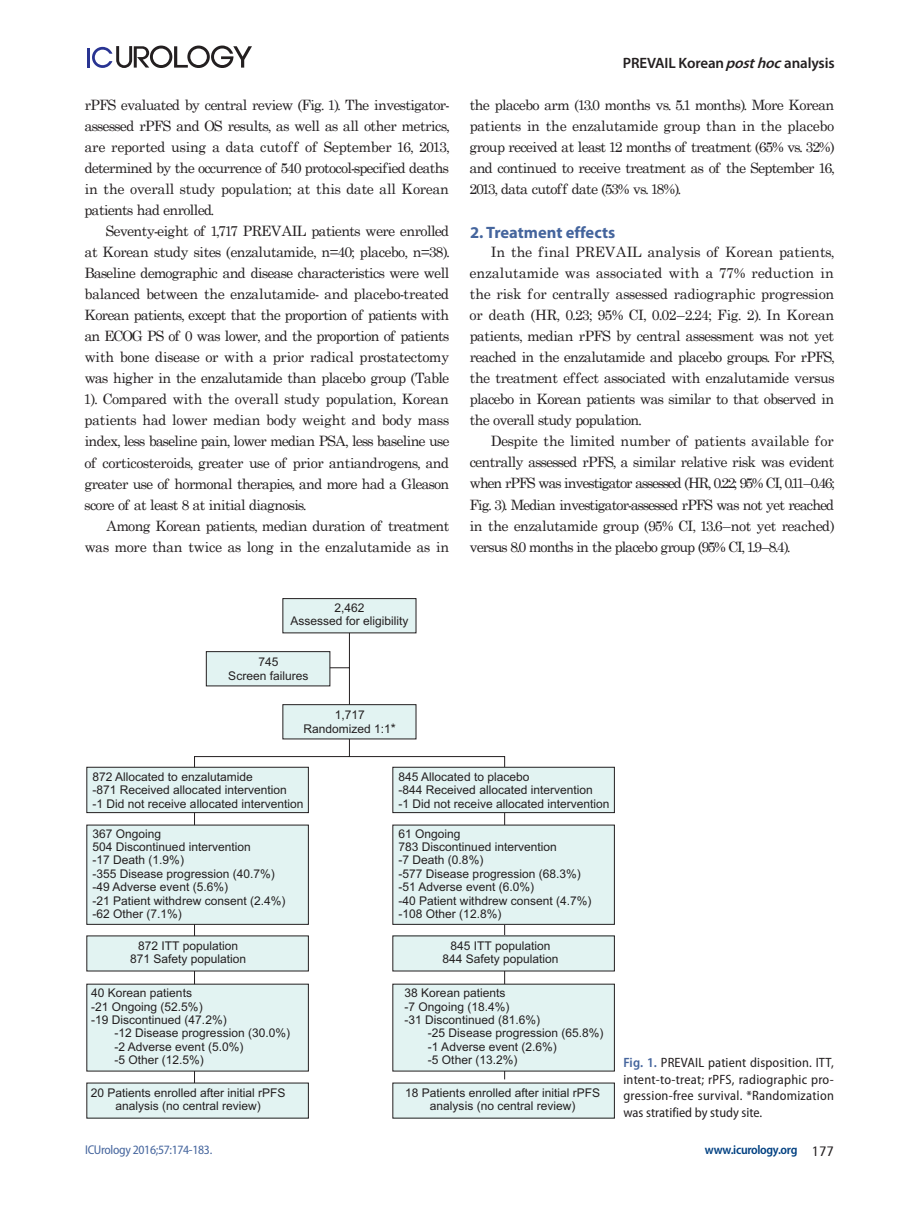
<style>
.page{position:relative;width:919px;height:1217px;background:#fff}
.page>*{position:absolute;margin:0;border:0;box-sizing:border-box;transform-origin:0 0}
.t1{font:700 16.5px "Myriad Pro";color:#45659d}
.t2{font:600 15px "Myriad Pro";letter-spacing:-.01em;color:#231f20}
.t3{font:14.25px/21px "Century Schoolbook";letter-spacing:-.045em;color:#231f20;text-align:justify}
.t4{font:semi-condensed 13.5px/16.5px "Myriad Pro";letter-spacing:.01em;color:#231f20;text-align:justify}
.t5{font:semi-condensed 12.75px "Myriad Pro";letter-spacing:-.025em;color:#45659d}
.t6{font:600 semi-condensed 12.75px "Myriad Pro";letter-spacing:-.025em;color:#014081}
.t7{font:12px/13.4px "Arial";color:#231f20;text-align:center}
.s1{font-size:12.9px}
.s2{font-style:italic}
.s3{font-weight:600;color:#45659d}
.s4{font-family:"Rotis Semi Sans Std";font-weight:400;font-stretch:normal;font-size:15px;color:#231f20}
</style>
<div class="page">
<hr style="left:87px;top:48px;width:3px;height:20px;background:#293492">
<svg style="left:92px;top:46px;width:160px;height:22px"></svg>
<svg style="left:194px;top:622px;width:311px;height:460px"></svg>
<div style="left:86px;top:766px;width:223px;height:46px;background:#e2f3f2;border:1px solid #231f20"></div>
<div style="left:393px;top:767px;width:221px;height:45px;background:#e2f3f2"></div>
<div style="left:392px;top:766px;width:222px;height:46px;border:1px solid #231f20"></div>
<div style="left:86px;top:824px;width:223px;height:100px;background:#e2f3f2"></div>
<div style="left:393px;top:824px;width:221px;height:100px;background:#e2f3f2"></div>
<div style="left:86px;top:935px;width:223px;height:36px;background:#e2f3f2"></div>
<div style="left:393px;top:935px;width:221px;height:35px;background:#e2f3f2"></div>
<div style="left:86px;top:983px;width:223px;height:88px;background:#e2f3f2"></div>
<div style="left:393px;top:983px;width:221px;height:87px;background:#e2f3f2"></div>
<div style="left:87px;top:1082px;width:221px;height:35px;background:#e2f3f2"></div>
<div style="left:393px;top:1082px;width:221px;height:35px;background:#e2f3f2"></div>
<div style="left:282px;top:598px;width:134px;height:35px;background:#e2f3f2;border:1px solid #231f20"></div>
<div style="left:206px;top:651px;width:124px;height:35px;background:#e2f3f2;border:1px solid #231f20"></div>
<div style="left:282px;top:704px;width:134px;height:35px;background:#e2f3f2;border:1px solid #231f20"></div>
<p class="t3" style="left:84px;top:93px;width:367px">rPFS evaluated by central review (Fig. 1). The investigator&shy;assessed rPFS and OS results, as well as all other metrics, are reported using a data cutoff of September 16, 2013, determined by the occurrence of 540 protocol-specified deaths in the overall study population; at this date all Korean patients had enrolled.</p>
<p class="t3" style="left:83px;top:219px;width:368px;text-indent:22px">Seventy-eight of 1,717 PREVAIL patients were enrolled at Korean study sites (enzalutamide, n=40; placebo, n=38).<br>Baseline demographic and disease characteristics were well balanced between the enzalutamide- and placebo-treated Korean patients, except that the proportion of patients with an ECOG PS of 0 was lower, and the proportion of patients with bone disease or with a prior radical prostatectomy was higher in the enzalutamide than placebo group (Table 1). Compared with the overall study population, Korean patients had lower median body weight and body mass index, less baseline pain, lower median PSA, less baseline use of corticosteroids, greater use of prior antiandrogens, and greater use of hormonal therapies, and more had a Gleason score of at least 8 at initial diagnosis.</p>
<p class="t3" style="left:85px;top:513px;width:366px;text-align:right">Among Korean patients, median duration of treatment was more than twice as long in the enzalutamide as in</p>
<p class="t7" style="left:290px;top:602px;width:120px">2,462<br>Assessed for eligibility</p>
<p class="t7" style="left:228px;top:656px;width:82px">745<br>Screen failures</p>
<p class="t7" style="left:303px;top:708px;width:94px;line-height:14.2px">1,717<br>Randomized 1:1<span class="s1">*</span></p>
<p class="t2" style="left:622px;top:53px;width:213px">PREVAIL Korean <span class="s2">posthoc</span> analysis</p>
<p class="t3" style="left:469px;top:93px;width:367px">the placebo arm (13.0 months vs. 5.1 months). More Korean patients in the enzalutamide group than in the placebo group received at least 12 months of treatment (65% vs. 32%) and continued to receive treatment as of the September 16, 2013, data cutoff date (53% vs. 18%).</p>
<p class="t1" style="left:470px;top:221px;width:147px">2. Treatment effects</p>
<p class="t3" style="left:469px;top:240px;width:367px;text-indent:21px">In the final PREVAIL analysis of Korean patients, enzalutamide was associated with a 77% reduction in the risk for centrally assessed radiographic progression or death (HR, 0.23; 95% CI, 0.02–2.24; Fig. 2). In Korean patients, median rPFS by central assessment was not yet reached in the enzalutamide and placebo groups. For rPFS, the treatment effect associated with enzalutamide versus placebo in Korean patients was similar to that observed in the overall study population.</p>
<p class="t3" style="left:469px;top:429px;width:367px;text-indent:22px">Despite the limited number of patients available for centrally assessed rPFS, a similar relative risk was evident when rPFS was investigator assessed (HR, 0.22; 95% CI, 0.11–0.46; Fig. 3). Median investigator-assessed rPFS was not yet reached in the enzalutamide group (95% CI, 13.6–not yet reached) versus 8.0 months in the placebo group (95% CI, 1.9–8.4).</p>
<p class="t7" style="left:92px;top:770px;width:162px">872 Allocated to enzalutamide</p>
<p class="t7" style="left:96px;top:784px;width:22px">871</p>
<p class="t7" style="left:93px;top:797px;width:212px">-1 Did not receive allocated intervention</p>
<p class="t7" style="left:93px;top:784px;width:196px">- Received allocated intervention</p>
<p class="t7" style="left:398px;top:770px;width:132px">845 Allocated to placebo</p>
<p class="t7" style="left:402px;top:784px;width:22px">844</p>
<p class="t7" style="left:398px;top:797px;width:212px">-1 Did not receive allocated intervention</p>
<p class="t7" style="left:398px;top:784px;width:196px">- Received allocated intervention</p>
<p class="t7" style="left:93px;top:827px;width:194px;text-align:left">367 Ongoing<br>504 Discontinued intervention<br>-17 Death (1.9%)<br>-355 Disease progression (40.7%) -49 Adverse event (5.6%)<br>-21 Patient withdrew consent (2.4%) -62 Other (7.1%)</p>
<p class="t7" style="left:398px;top:827px;width:194px;text-align:left">61 Ongoing<br>783 Discontinued intervention<br>-7 Death (0.8%)<br>-577 Disease progression (68.3%) -51 Adverse event (6.0%)<br>-40 Patient withdrew consent (4.7%) -108 Other (12.8%)</p>
<p class="t7" style="left:130px;top:939px;width:118px">872 ITT population<br>871 Safety population</p>
<p class="t7" style="left:442px;top:939px;width:118px">845 ITT population<br>844 Safety population</p>
<p class="t7" style="left:91px;top:987px;width:102px">40 Korean patients</p>
<p class="t7" style="left:91px;top:1000px;width:113px">-21 Ongoing (52.5%)</p>
<p class="t7" style="left:91px;top:1013px;width:137px">-19 Discontinued (47.2%)</p>
<p class="t7" style="left:115px;top:1027px;width:177px">-12 Disease progression (30.0%)</p>
<p class="t7" style="left:115px;top:1040px;width:130px">-2 Adverse event (5.0%)</p>
<p class="t7" style="left:115px;top:1054px;width:91px">-5 Other (12.5%)</p>
<p class="t7" style="left:404px;top:987px;width:102px">38 Korean patients</p>
<p class="t7" style="left:404px;top:1000px;width:106px">-7 Ongoing (18.4%)</p>
<p class="t7" style="left:404px;top:1013px;width:137px">-31 Discontinued (81.6%)</p>
<p class="t7" style="left:428px;top:1027px;width:177px">-25 Disease progression (65.8%)</p>
<p class="t7" style="left:428px;top:1040px;width:130px">-1 Adverse event (2.6%)</p>
<p class="t7" style="left:428px;top:1054px;width:91px">-5 Other (13.2%)</p>
<p class="t7" style="left:91px;top:1086px;width:196px">20 Patients enrolled after initial rPFS analysis (no central review)</p>
<p class="t7" style="left:405px;top:1086px;width:196px">18 Patients enrolled after initial rPFS analysis (no central review)</p>
<p class="t4" style="left:623px;top:1054px;width:212px"><span class="s3">Fig. 1.</span> PREVAIL patient disposition. ITT, intent-to-treat; rPFS, radiographic pro&shy;gression-free survival. *Randomization was stratified by study site.</p>
<p class="t5" style="left:85px;top:1141px;width:129px">ICUrology 2016;57:174-183.</p>
<p class="t6" style="left:704px;top:1141px;width:130px">www.icurology.org <span class="s4">177</span></p>
</div>
